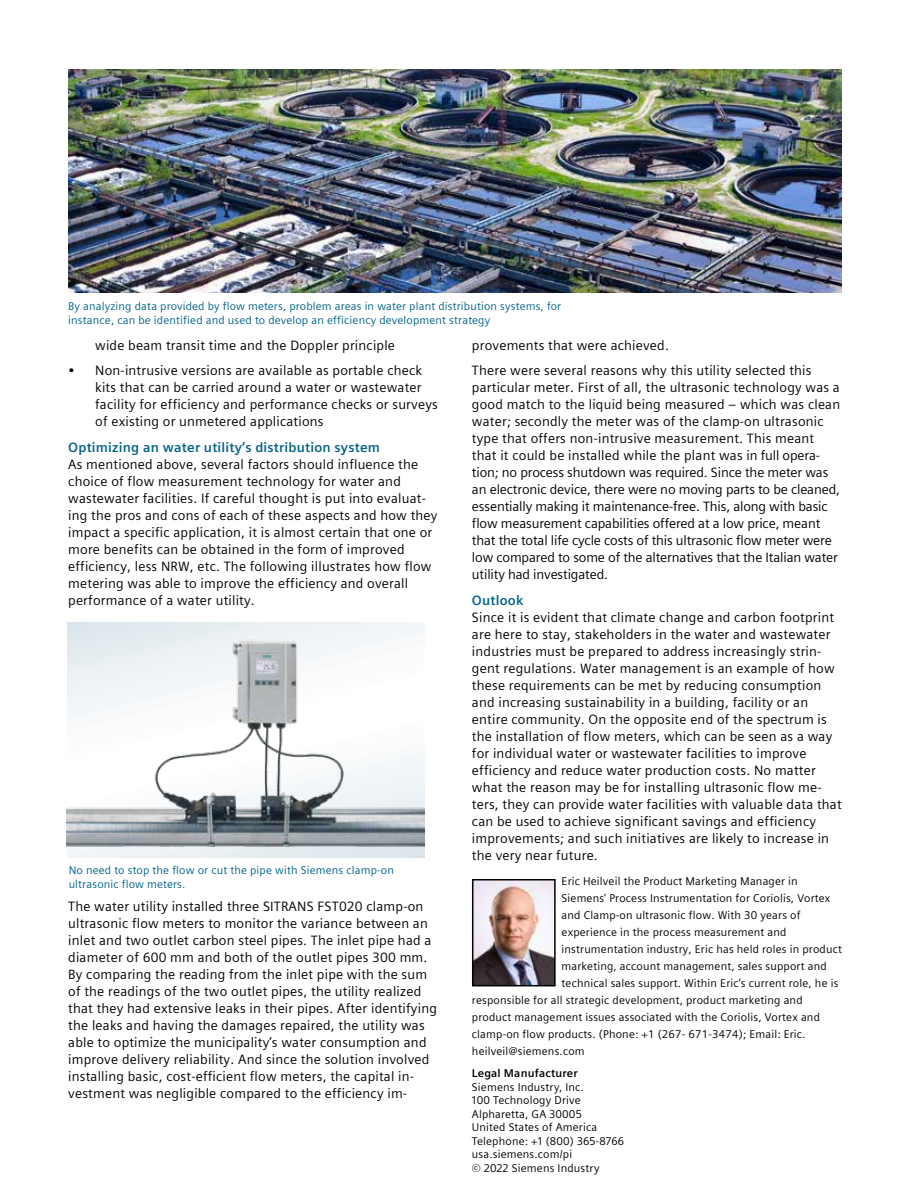
<style>
.page{position:relative;width:918px;height:1188px;background:#fff}
.page>*{position:absolute;margin:0;border:0;box-sizing:border-box;transform-origin:0 0}
.t1{font:13.5px/17px "Siemens Sans Global";letter-spacing:.015em;color:#000}
.t2{font:13.5px/17px "Siemens Sans Global";letter-spacing:-.01em;color:#000}
.t3{font:700 13.5px "Siemens Sans Global";letter-spacing:.015em;color:#006288}
.t4{font:11.25px "Siemens Sans Global";letter-spacing:.015em;color:#000}
.t5{font:11.25px/13.5px "Siemens Sans";letter-spacing:.015em;color:#006288}
.t6{font:11.25px/13.5px "Siemens Sans";letter-spacing:.015em;color:#000}
.t7{font:700 11.25px "Siemens Sans";letter-spacing:.015em;color:#000}
</style>
<div class="page">
<img style="left:68px;top:69px;width:773px;height:224px">
<img style="left:67px;top:623px;width:358px;height:235px">
<img style="left:67px;top:631px;width:357px;height:216px">
<img style="left:475px;top:882px;width:78px;height:101px">
<div style="left:472px;top:879px;width:84px;height:107px;border:2px solid #000"></div>
<p class="t5" style="left:68px;top:300px;width:494px">By analyzing data provided by flow meters, problem areas in water plant distribution systems, for instance, can be identified and used to develop an efficiency development strategy</p>
<p class="t1" style="left:95px;top:337px;width:301px">wide beam transit time and the Doppler principle</p>
<p class="t1" style="left:95px;top:362px;width:344px;text-indent:-27px">• Non-intrusive versions are available as portable check kits that can be carried around a water or wastewater facility for efficiency and performance checks or surveys of existing or unmetered applications</p>
<p class="t3" style="left:68px;top:437px;width:313px">Optimizing an water utility’s distribution system</p>
<p class="t1" style="left:68px;top:456px;width:371px">As mentioned above, several factors should influence the choice of flow measurement technology for water and wastewater facilities. If careful thought is put into evaluat&shy;ing the pros and cons of each of these aspects and how they impact a specific application, it is almost certain that one or more benefits can be obtained in the form of improved efficiency, less NRW, etc. The following illustrates how flow metering was able to improve the efficiency and overall performance of a water utility.</p>
<p class="t5" style="left:69px;top:864px;width:327px">No need to stop the flow or cut the pipe with Siemens clamp-on ultrasonic flow meters.</p>
<p class="t1" style="left:68px;top:898px;width:370px">The water utility installed three SITRANS FST020 clamp-on ultrasonic flow meters to monitor the variance between an inlet and two outlet carbon steel pipes. The inlet pipe had a diameter of 600 mm and both of the outlet pipes 300 mm.<br>By comparing the reading from the inlet pipe with the sum of the readings of the two outlet pipes, the utility realized that they had extensive leaks in their pipes. After identifying the leaks and having the damages repaired, the utility was able to optimize the municipality’s water consumption and improve delivery reliability. And since the solution involved installing basic, cost-efficient flow meters, the capital in&shy;vestment was negligible compared to the efficiency im-</p>
<p class="t1" style="left:472px;top:332px;width:341px;line-height:25.5px">provements that were achieved.<br>There were several reasons why this utility selected this</p>
<p class="t2" style="left:472px;top:379px;width:370px">particular meter. First of all, the ultrasonic technology was a good match to the liquid being measured – which was clean water; secondly the meter was of the clamp-on ultrasonic type that offers non-intrusive measurement. This meant that it could be installed while the plant was in full opera&shy;tion; no process shutdown was required. Since the meter was an electronic device, there were no moving parts to be cleaned, essentially making it maintenance-free. This, along with basic flow measurement capabilities offered at a low price, meant that the total life cycle costs of this ultrasonic flow meter were low compared to some of the alternatives that the Italian water utility had investigated.</p>
<p class="t3" style="left:472px;top:590px;width:53px">Outlook</p>
<p class="t1" style="left:472px;top:609px;width:371px">Since it is evident that climate change and carbon footprint are here to stay, stakeholders in the water and wastewater industries must be prepared to address increasingly strin&shy;gent regulations. Water management is an example of how these requirements can be met by reducing consumption and increasing sustainability in a building, facility or an entire community. On the opposite end of the spectrum is the installation of flow meters, which can be seen as a way for individual water or wastewater facilities to improve efficiency and reduce water production costs. No matter what the reason may be for installing ultrasonic flow me&shy;ters, they can provide water facilities with valuable data that can be used to achieve significant savings and efficiency improvements; and such initiatives are likely to increase in the very near future.</p>
<p class="t4" style="left:562px;top:873px;width:238px">Eric Heilveil the Product Marketing Manager in</p>
<p class="t4" style="left:562px;top:890px;width:270px">Siemens’ Process Instrumentation for Coriolis, Vortex</p>
<p class="t4" style="left:562px;top:907px;width:240px">and Clamp-on ultrasonic flow. With 30 years of</p>
<p class="t4" style="left:562px;top:924px;width:226px">experience in the process measurement and</p>
<p class="t4" style="left:562px;top:941px;width:282px">instrumentation industry, Eric has held roles in product</p>
<p class="t4" style="left:562px;top:958px;width:267px">marketing, account management, sales support and</p>
<p class="t4" style="left:562px;top:975px;width:278px">technical sales support. Within Eric’s current role, he is</p>
<p class="t4" style="left:472px;top:992px;width:332px">responsible for all strategic development, product marketing and</p>
<p class="t4" style="left:472px;top:1009px;width:350px">product management issues associated with the Coriolis, Vortex and</p>
<p class="t4" style="left:472px;top:1026px;width:335px">clamp-on flow products. (Phone: +1 (267- 671-3474); Email: Eric.</p>
<p class="t4" style="left:472px;top:1043px;width:114px">heilveil@siemens.com</p>
<p class="t7" style="left:472px;top:1067px;width:107px">Legal Manufacturer</p>
<p class="t6" style="left:472px;top:1080px;width:153px">Siemens Industry, Inc.<br>100 Technology Drive<br>Alpharetta, GA 30005<br>United States of America<br>Telephone: +1 (800) 365-8766 usa.siemens.com/pi<br>© 2022 Siemens Industry</p>
</div>
